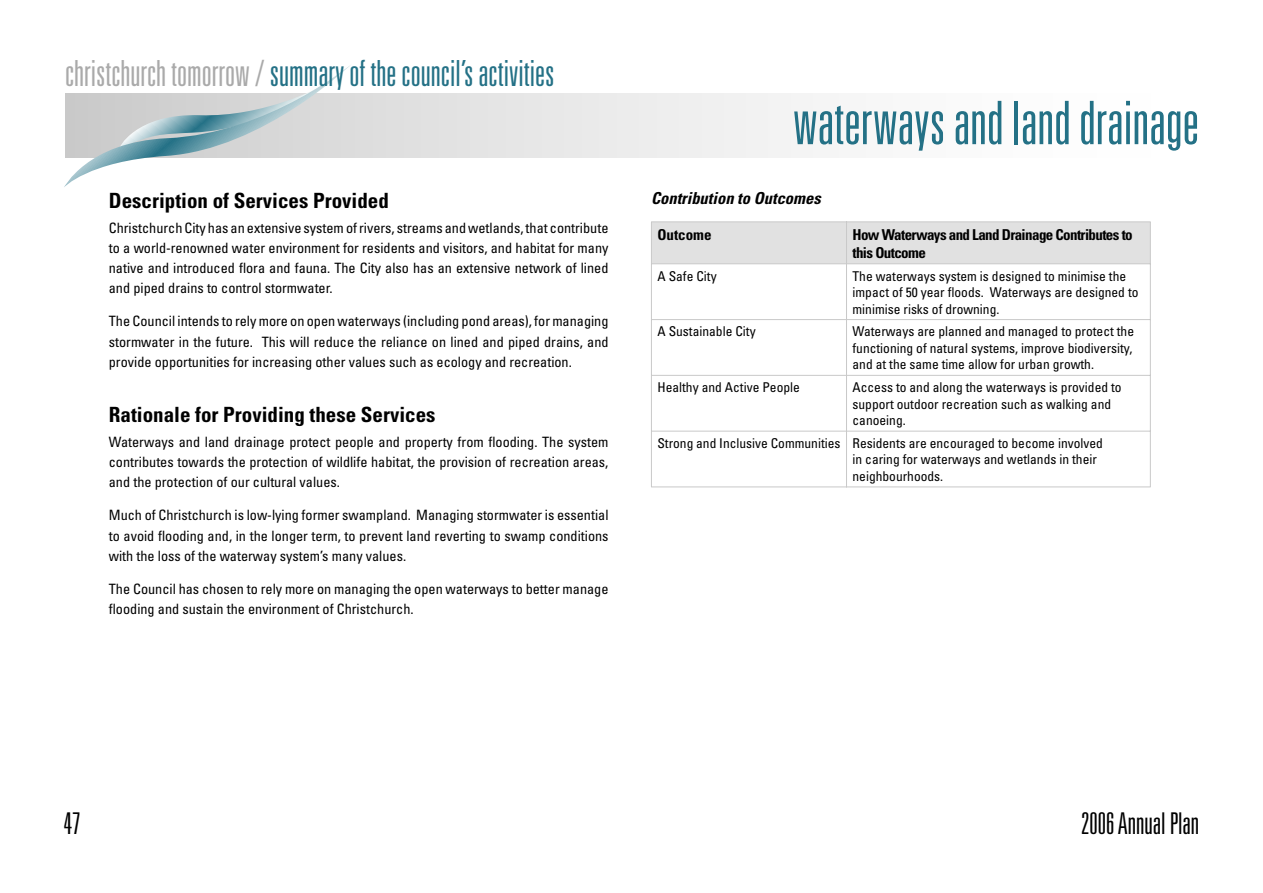
<style>
.page{position:relative;width:1263px;height:893px;background:#fff}
.page>*{position:absolute;margin:0;border:0;box-sizing:border-box;transform-origin:0 0}
.t1{font:300 ultra-condensed 60px "Univers";color:#247186}
.t2{font:300 ultra-condensed 36px "Univers";color:#247186}
.t3{font:300 ultra-condensed 30px "Univers";color:#000}
.Main_Header{font:700 condensed 21px "Univers";color:#000}
.Sub_Header{font:italic 700 condensed 16.5px "Univers";color:#000}
.Table_Header_-_Black{font:700 condensed 15px/18px "Univers";letter-spacing:-.04em;color:#000}
.Table_Header_-_Black-2{font:700 condensed 15px "Univers";color:#000}
.Body_Text_Master{font:condensed 14.25px/20.2px "Univers";color:#000;text-align:justify}
.Table_body_text{font:condensed 13.5px/16.5px "Univers";color:#000}
.s1{color:#aaa}
</style>
<div class="page">
<svg style="left:352px;top:93px;width:461px;height:64px;fill:#eaeaea"></svg>
<svg style="left:64px;top:66px;width:288px;height:121px"></svg>
<hr style="left:651px;top:264px;width:1px;height:55px;background:#c9c9c9">
<div style="left:651px;top:221px;width:500px;height:43px;background:#e1e1e1"></div>
<hr style="left:846px;top:264px;width:1px;height:55px;background:#c9c9c9">
<hr style="left:1150px;top:264px;width:1px;height:55px;background:#c9c9c9">
<hr style="left:651px;top:319px;width:196px;height:1px;background:#c9c9c9">
<hr style="left:651px;top:320px;width:1px;height:55px;background:#c9c9c9">
<hr style="left:847px;top:319px;width:304px;height:1px;background:#c9c9c9">
<hr style="left:846px;top:320px;width:1px;height:55px;background:#c9c9c9">
<hr style="left:1150px;top:320px;width:1px;height:55px;background:#c9c9c9">
<hr style="left:651px;top:375px;width:196px;height:1px;background:#c9c9c9">
<hr style="left:651px;top:376px;width:1px;height:55px;background:#c9c9c9">
<hr style="left:847px;top:375px;width:304px;height:1px;background:#c9c9c9">
<hr style="left:846px;top:376px;width:1px;height:55px;background:#c9c9c9">
<hr style="left:1150px;top:376px;width:1px;height:55px;background:#c9c9c9">
<hr style="left:651px;top:431px;width:196px;height:1px;background:#c9c9c9">
<hr style="left:651px;top:431px;width:1px;height:56px;background:#c9c9c9">
<hr style="left:847px;top:431px;width:304px;height:1px;background:#c9c9c9">
<hr style="left:846px;top:431px;width:1px;height:56px;background:#c9c9c9">
<hr style="left:1150px;top:431px;width:1px;height:56px;background:#c9c9c9">
<hr style="left:651px;top:487px;width:195px;height:1px;background:#c9c9c9">
<hr style="left:847px;top:487px;width:304px;height:1px;background:#c9c9c9">
<p class="t2" style="left:65px;top:54px;width:491px"><span class="s1">christchurch tomorrow /</span> summary of the council’s activities</p>
<p class="Main_Header" style="left:109px;top:188px;width:281px">Description of Services Provided</p>
<p class="Body_Text_Master" style="left:109px;top:217px;width:501px">Christchurch City has an extensive system of rivers, streams and wetlands, that contribute to a world-renowned water environment for residents and visitors, and habitat for many native and introduced flora and fauna. The City also has an extensive network of lined and piped drains to control stormwater.</p>
<p class="Body_Text_Master" style="left:109px;top:311px;width:501px">The Council intends to rely more on open waterways (including pond areas), for managing stormwater in the future. This will reduce the reliance on lined and piped drains, and provide opportunities for increasing other values such as ecology and recreation.</p>
<p class="Main_Header" style="left:109px;top:402px;width:328px">Rationale for Providing these Services</p>
<p class="Body_Text_Master" style="left:109px;top:431px;width:501px">Waterways and land drainage protect people and property from flooding. The system contributes towards the protection of wildlife habitat, the provision of recreation areas, and the protection of our cultural values.</p>
<p class="Body_Text_Master" style="left:109px;top:505px;width:501px">Much of Christchurch is low-lying former swampland. Managing stormwater is essential to avoid flooding and, in the longer term, to prevent land reverting to swamp conditions with the loss of the waterway system’s many values.</p>
<p class="Body_Text_Master" style="left:109px;top:578px;width:501px">The Council has chosen to rely more on managing the open waterways to better manage flooding and sustain the environment of Christchurch.</p>
<p class="t1" style="left:793px;top:92px;width:408px">waterways and land drainage</p>
<p class="Sub_Header" style="left:651px;top:188px;width:171px">Contribution to Outcomes</p>
<p class="Table_Header_-_Black-2" style="left:657px;top:225px;width:56px">Outcome</p>
<p class="Table_Header_-_Black" style="left:852px;top:225px;width:282px">How Waterways and Land Drainage Contributes to this Outcome</p>
<p class="Table_body_text" style="left:657px;top:267px;width:61px">A Safe City</p>
<p class="Table_body_text" style="left:852px;top:267px;width:288px">The waterways system is designed to minimise the impact of 50 year floods. Waterways are designed to minimise risks of drowning.</p>
<p class="Table_body_text" style="left:657px;top:323px;width:100px">A Sustainable City</p>
<p class="Table_body_text" style="left:852px;top:323px;width:283px">Waterways are planned and managed to protect the functioning of natural systems, improve biodiversity, and at the same time allow for urban growth.</p>
<p class="Table_body_text" style="left:657px;top:379px;width:144px">Healthy and Active People</p>
<p class="Table_body_text" style="left:852px;top:379px;width:271px">Access to and along the waterways is provided to support outdoor recreation such as walking and canoeing.</p>
<p class="Table_body_text" style="left:657px;top:435px;width:185px">Strong and Inclusive Communities</p>
<p class="Table_body_text" style="left:852px;top:435px;width:252px">Residents are encouraged to become involved in caring for waterways and wetlands in their neighbourhoods.</p>
<p class="t3" style="left:64px;top:808px;width:18px">47</p>
<p class="t3" style="left:1081px;top:808px;width:119px">2006 Annual Plan</p>
</div>
